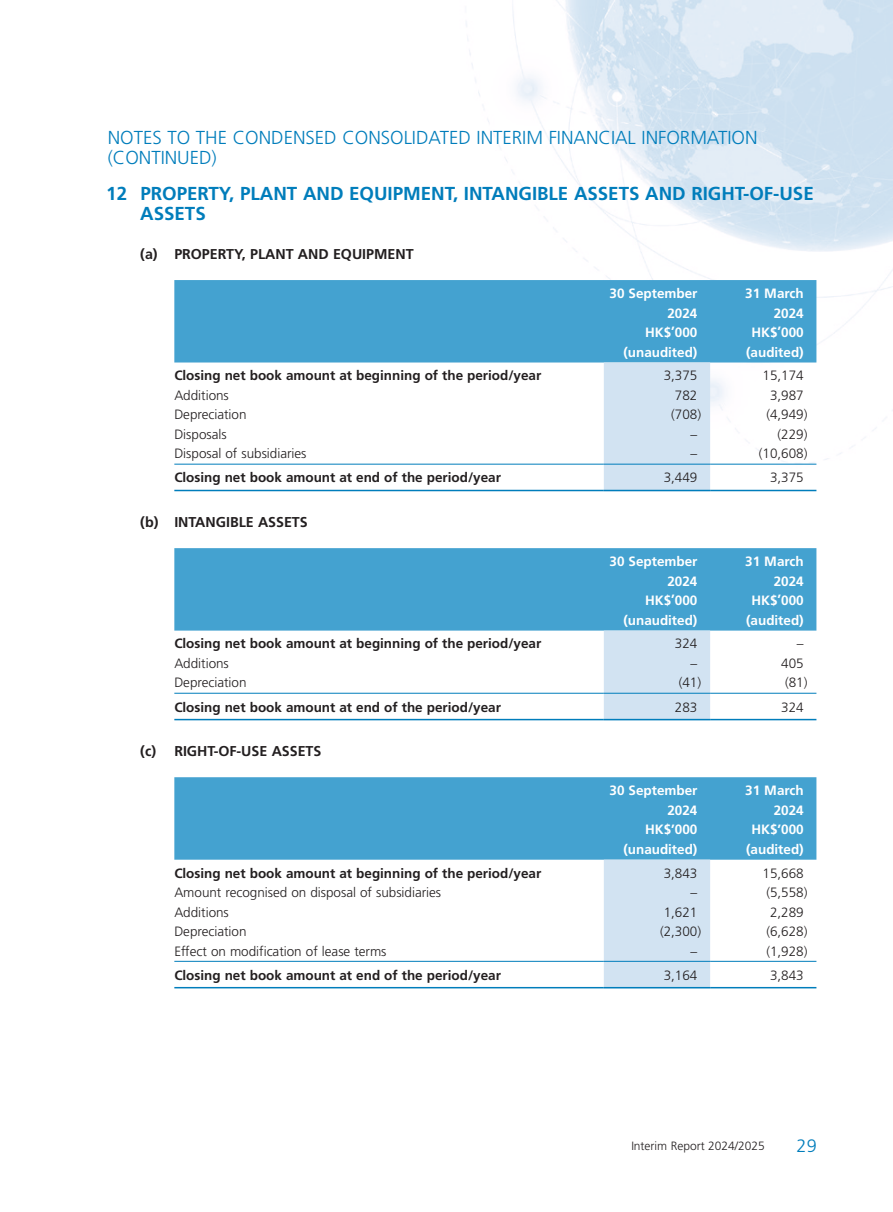
<style>
.page{position:relative;width:893px;height:1212px;background:#fff}
.page>*{position:absolute;margin:0;border:0;box-sizing:border-box;transform-origin:0 0}
.t1{font:300 18.75px/19.5px "Frutiger LT Std";color:#007dbb}
.Heading_1{font:700 18.75px/19.5px "Frutiger LT Std";color:#007dbb}
.t2{font:300 18px "Frutiger LT Std";color:#007dbb}
.Heading_2{font:700 14.25px "Frutiger LT Std";color:#231f20}
.Body_Text{font:300 13.5px "Frutiger LT Std";color:#231f20}
.Body_Text-2{font:700 13.5px "Frutiger LT Std";color:#231f20}
.Body_Text-3{font:700 13.5px "Frutiger LT Std";color:#fff}
.t3{font:300 12px "Frutiger LT Std";color:#231f20}
</style>
<div class="page">
<img style="left:174px;top:0;width:719px;height:989px">
<div style="left:174px;top:280px;width:642px;height:82px;background:#44a2d0"></div>
<div style="left:604px;top:362px;width:106px;height:128px;background:#d2e3f2"></div>
<hr style="left:174px;top:464px;width:430px;height:1px;background:#007dbb">
<hr style="left:604px;top:464px;width:106px;height:1px;background:#007dbb">
<hr style="left:710px;top:464px;width:106px;height:1px;background:#007dbb">
<hr style="left:174px;top:490px;width:430px;height:1px;background:#007dbb">
<hr style="left:604px;top:490px;width:106px;height:1px;background:#007dbb">
<hr style="left:710px;top:490px;width:106px;height:1px;background:#007dbb">
<div style="left:174px;top:548px;width:642px;height:83px;background:#44a2d0"></div>
<div style="left:604px;top:631px;width:106px;height:88px;background:#d2e3f2"></div>
<hr style="left:174px;top:693px;width:430px;height:1px;background:#007dbb">
<hr style="left:604px;top:693px;width:106px;height:1px;background:#007dbb">
<hr style="left:710px;top:693px;width:106px;height:1px;background:#007dbb">
<hr style="left:174px;top:719px;width:430px;height:1px;background:#007dbb">
<hr style="left:604px;top:719px;width:106px;height:1px;background:#007dbb">
<hr style="left:710px;top:719px;width:106px;height:1px;background:#007dbb">
<div style="left:174px;top:777px;width:642px;height:83px;background:#44a2d0"></div>
<div style="left:604px;top:860px;width:106px;height:127px;background:#d2e3f2"></div>
<hr style="left:174px;top:961px;width:430px;height:1px;background:#007dbb">
<hr style="left:604px;top:961px;width:106px;height:1px;background:#007dbb">
<hr style="left:710px;top:961px;width:106px;height:1px;background:#007dbb">
<hr style="left:174px;top:987px;width:430px;height:1px;background:#007dbb">
<hr style="left:604px;top:987px;width:106px;height:1px;background:#007dbb">
<hr style="left:710px;top:987px;width:106px;height:1px;background:#007dbb">
<h1 class="t1" style="left:108px;top:128px;width:651px">NOTES TO THE CONDENSED CONSOLIDATED INTERIM FINANCIAL INFORMATION (CONTINUED)</h1>
<p class="Heading_1" style="left:140px;top:184px;width:675px;text-indent:-34px">12 PROPERTY, PLANT AND EQUIPMENT, INTANGIBLE ASSETS AND RIGHT-OF-USE<br>ASSETS</p>
<p class="Heading_2" style="left:140px;top:246px;width:275px">(a) PROPERTY, PLANT AND EQUIPMENT</p>
<p class="Body_Text-3" style="left:609px;top:285px;width:89px">30 September</p>
<p class="Body_Text-3" style="left:667px;top:305px;width:31px">2024</p>
<p class="Body_Text-3" style="left:745px;top:285px;width:60px">31 March</p>
<p class="Body_Text-3" style="left:774px;top:305px;width:31px">2024</p>
<p class="Body_Text-3" style="left:645px;top:324px;width:54px">HK$’000</p>
<p class="Body_Text-3" style="left:751px;top:324px;width:54px">HK$’000</p>
<p class="Body_Text-3" style="left:623px;top:344px;width:75px">(unaudited)</p>
<p class="Body_Text-3" style="left:746px;top:344px;width:59px">(audited)</p>
<p class="Body_Text-2" style="left:174px;top:368px;width:368px">Closing net book amount at beginning of the period/year</p>
<p class="Body_Text" style="left:664px;top:368px;width:35px">3,375</p>
<p class="Body_Text" style="left:762px;top:368px;width:43px">15,174</p>
<p class="Body_Text" style="left:174px;top:388px;width:56px">Additions</p>
<p class="Body_Text" style="left:675px;top:388px;width:24px">782</p>
<p class="Body_Text" style="left:770px;top:388px;width:35px">3,987</p>
<p class="Body_Text" style="left:174px;top:407px;width:74px">Depreciation</p>
<p class="Body_Text" style="left:671px;top:407px;width:31px">(708)</p>
<p class="Body_Text" style="left:766px;top:407px;width:43px">(4,949)</p>
<p class="Body_Text" style="left:174px;top:427px;width:54px">Disposals</p>
<p class="Body_Text" style="left:691px;top:427px;width:8px">–</p>
<p class="Body_Text" style="left:777px;top:427px;width:31px">(229)</p>
<p class="Body_Text" style="left:174px;top:446px;width:134px">Disposal of subsidiaries</p>
<p class="Body_Text" style="left:691px;top:446px;width:8px">–</p>
<p class="Body_Text" style="left:759px;top:446px;width:50px">(10,608)</p>
<p class="Body_Text-2" style="left:174px;top:470px;width:328px">Closing net book amount at end of the period/year</p>
<p class="Body_Text" style="left:664px;top:470px;width:35px">3,449</p>
<p class="Body_Text" style="left:770px;top:470px;width:35px">3,375</p>
<p class="Heading_2" style="left:140px;top:514px;width:169px">(b) INTANGIBLE ASSETS</p>
<p class="Body_Text-3" style="left:609px;top:553px;width:89px">30 September</p>
<p class="Body_Text-3" style="left:667px;top:573px;width:31px">2024</p>
<p class="Body_Text-3" style="left:745px;top:553px;width:60px">31 March</p>
<p class="Body_Text-3" style="left:774px;top:573px;width:31px">2024</p>
<p class="Body_Text-3" style="left:645px;top:592px;width:54px">HK$’000</p>
<p class="Body_Text-3" style="left:751px;top:592px;width:54px">HK$’000</p>
<p class="Body_Text-3" style="left:623px;top:612px;width:75px">(unaudited)</p>
<p class="Body_Text-3" style="left:746px;top:612px;width:59px">(audited)</p>
<p class="Body_Text-2" style="left:174px;top:636px;width:368px">Closing net book amount at beginning of the period/year</p>
<p class="Body_Text" style="left:675px;top:636px;width:24px">324</p>
<p class="Body_Text" style="left:797px;top:636px;width:8px">–</p>
<p class="Body_Text" style="left:174px;top:656px;width:56px">Additions</p>
<p class="Body_Text" style="left:691px;top:656px;width:8px">–</p>
<p class="Body_Text" style="left:781px;top:656px;width:24px">405</p>
<p class="Body_Text" style="left:174px;top:675px;width:74px">Depreciation</p>
<p class="Body_Text" style="left:679px;top:675px;width:24px">(41)</p>
<p class="Body_Text" style="left:785px;top:675px;width:24px">(81)</p>
<p class="Body_Text-2" style="left:174px;top:699px;width:328px">Closing net book amount at end of the period/year</p>
<p class="Body_Text" style="left:675px;top:699px;width:24px">283</p>
<p class="Body_Text" style="left:781px;top:699px;width:24px">324</p>
<p class="Heading_2" style="left:140px;top:743px;width:183px">(c) RIGHT-OF-USE ASSETS</p>
<p class="Body_Text-3" style="left:609px;top:782px;width:89px">30 September</p>
<p class="Body_Text-3" style="left:667px;top:802px;width:31px">2024</p>
<p class="Body_Text-3" style="left:745px;top:782px;width:60px">31 March</p>
<p class="Body_Text-3" style="left:774px;top:802px;width:31px">2024</p>
<p class="Body_Text-3" style="left:645px;top:822px;width:54px">HK$’000</p>
<p class="Body_Text-3" style="left:751px;top:822px;width:54px">HK$’000</p>
<p class="Body_Text-3" style="left:623px;top:841px;width:75px">(unaudited)</p>
<p class="Body_Text-3" style="left:746px;top:841px;width:59px">(audited)</p>
<p class="Body_Text-2" style="left:174px;top:865px;width:368px">Closing net book amount at beginning of the period/year</p>
<p class="Body_Text" style="left:664px;top:865px;width:35px">3,843</p>
<p class="Body_Text" style="left:762px;top:865px;width:43px">15,668</p>
<p class="Body_Text" style="left:174px;top:885px;width:268px">Amount recognised on disposal of subsidiaries</p>
<p class="Body_Text" style="left:691px;top:885px;width:8px">–</p>
<p class="Body_Text" style="left:766px;top:885px;width:43px">(5,558)</p>
<p class="Body_Text" style="left:174px;top:904px;width:56px">Additions</p>
<p class="Body_Text" style="left:664px;top:904px;width:35px">1,621</p>
<p class="Body_Text" style="left:770px;top:904px;width:35px">2,289</p>
<p class="Body_Text" style="left:174px;top:924px;width:74px">Depreciation</p>
<p class="Body_Text" style="left:660px;top:924px;width:43px">(2,300)</p>
<p class="Body_Text" style="left:766px;top:924px;width:43px">(6,628)</p>
<p class="Body_Text" style="left:174px;top:943px;width:214px">Effect on modification of lease terms</p>
<p class="Body_Text" style="left:691px;top:943px;width:8px">–</p>
<p class="Body_Text" style="left:766px;top:943px;width:43px">(1,928)</p>
<p class="Body_Text-2" style="left:174px;top:967px;width:328px">Closing net book amount at end of the period/year</p>
<p class="Body_Text" style="left:664px;top:967px;width:35px">3,164</p>
<p class="Body_Text" style="left:770px;top:967px;width:35px">3,843</p>
<p class="t3" style="left:631px;top:1139px;width:135px">Interim Report 2024/2025</p>
<h2 class="t2" style="left:797px;top:1135px;width:22px">29</h2>
</div>
